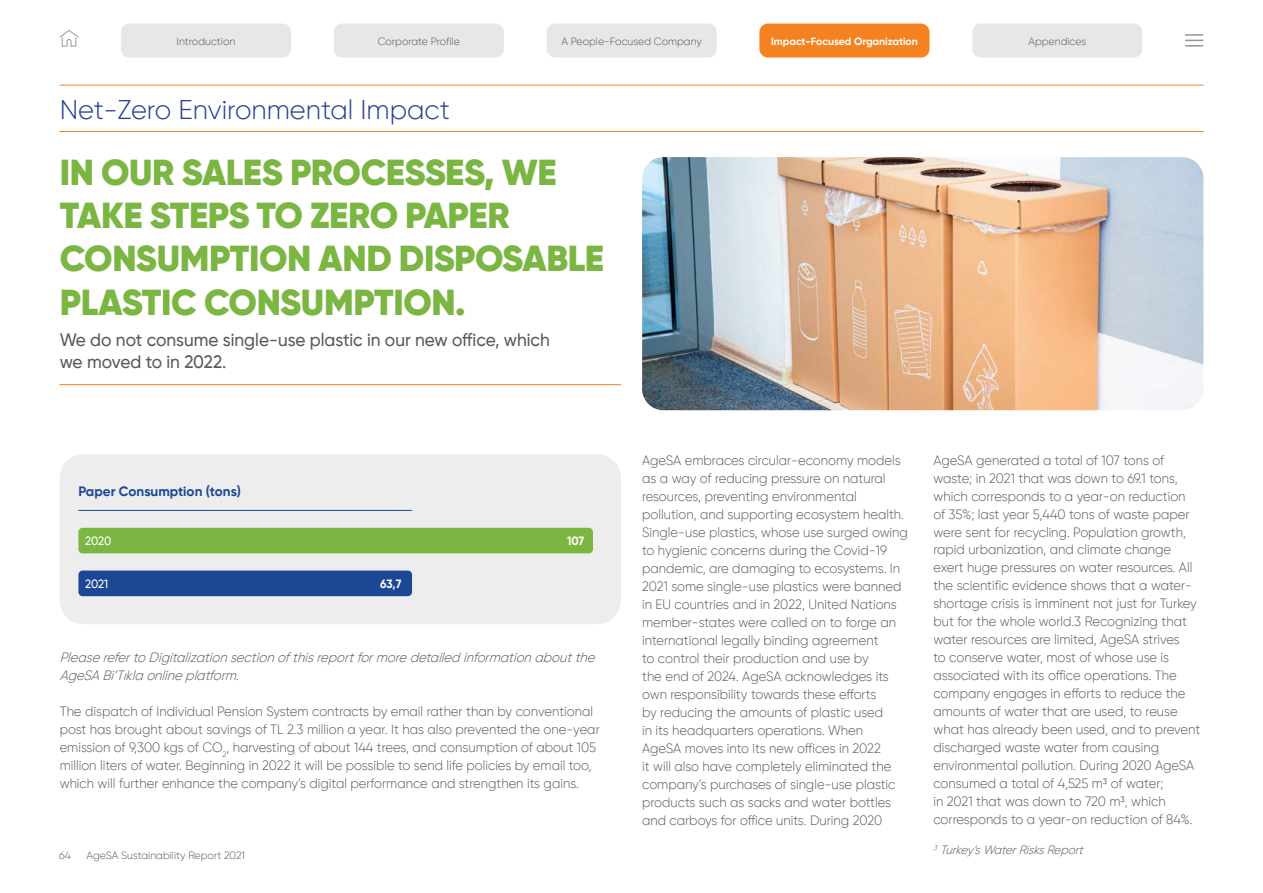
<style>
.page{position:relative;width:1263px;height:893px;background:#fff}
.page>*{position:absolute;margin:0;border:0;box-sizing:border-box;transform-origin:0 0}
.t1{font:900 36px/43.2px "Gilroy";letter-spacing:-.01em;color:#7bb642}
.t2{font:300 27px "Gilroy";color:#25408f}
.t3{font:500 18px/21.6px "Gilroy";color:#58595b;scale:.96 1}
.t4{font:300 13.5px/18px "Gilroy";color:#58595b;scale:.96 1}
.t5{font:italic 300 13.5px/18px "Gilroy";color:#58595b;scale:.96 1}
.t6{font:700 13.5px "Gilroy";color:#1b4795}
.t7{font:italic 300 12px "Gilroy";color:#58595b;scale:.96 1}
.t8{font:500 12px "Gilroy";letter-spacing:-.01em;color:#fff;scale:.96 1}
.t9{font:700 12px "Gilroy";color:#fff;scale:.96 1}
.t10{font:300 10.5px "Gilroy";color:#58595b}
.t11{font:700 10.5px "Gilroy";color:#fff}
</style>
<div class="page">
<hr style="left:60px;top:85px;width:1143px;height:1px;background:#f58220">
<div style="left:334px;top:24px;width:170px;height:34px;background:#e6e7e8;border-radius:9px"></div>
<div style="left:547px;top:24px;width:170px;height:34px;background:#e6e7e8;border-radius:9px"></div>
<div style="left:759px;top:24px;width:170px;height:34px;background:#f58220;border-radius:9px"></div>
<div style="left:972px;top:24px;width:170px;height:34px;background:#e6e7e8;border-radius:9px"></div>
<svg style="left:1185px;top:34px;width:18px;height:13px"></svg>
<svg style="left:60px;top:30px;width:18px;height:17px"></svg>
<div style="left:121px;top:24px;width:170px;height:34px;background:#e6e7e8;border-radius:9px"></div>
<div style="left:60px;top:454px;width:561px;height:170px;background:#ededee;border-radius:24px"></div>
<hr style="left:60px;top:384px;width:561px;height:1px;background:#f58220">
<hr style="left:60px;top:131px;width:1143px;height:1px;background:#f58220">
<hr style="left:78px;top:510px;width:334px;height:1px;background:#1b4795">
<div style="left:78px;top:528px;width:515px;height:25px;background:#7bb642;border-radius:4px"></div>
<div style="left:78px;top:571px;width:334px;height:25px;background:#1b4795;border-radius:4px"></div>
<img style="left:642px;top:157px;width:561px;height:253px">
<p class="t10" style="left:177px;top:35px;width:60px">Introduction</p>
<p class="t10" style="left:378px;top:35px;width:84px">Corporate Profile</p>
<p class="t10" style="left:561px;top:35px;width:142px">A People-Focused Company</p>
<p class="t11" style="left:771px;top:34px;width:148px">Impact-Focused Organization</p>
<p class="t10" style="left:1028px;top:35px;width:59px">Appendices</p>
<h2 class="t2" style="left:60px;top:93px;width:392px">Net-Zero Environmental Impact</h2>
<h1 class="t1" style="left:60px;top:151px;width:546px">IN OUR SALES PROCESSES, WE<br>TAKE STEPS TO ZERO PAPER<br>CONSUMPTION AND DISPOSABLE<br>PLASTIC CONSUMPTION.</h1>
<h3 class="t3" style="left:60px;top:329px;width:512px">We do not consume single-use plastic in our new office, which we moved to in 2022.</h3>
<p class="t6" style="left:78px;top:483px;width:164px">Paper Consumption (tons)</p>
<p class="t8" style="left:85px;top:534px;width:29px">2020</p>
<p class="t8" style="left:85px;top:576px;width:26px">2021</p>
<p class="t9" style="left:380px;top:576px;width:24px">63,7</p>
<p class="t9" style="left:567px;top:533px;width:19px">107</p>
<p class="t5" style="left:60px;top:648px;width:563px">Please refer to Digitalization section of this report for more detailed information about the<br>AgeSA Bi’Tıkla online platform.</p>
<p class="t4" style="left:60px;top:702px;width:564px">The dispatch of Individual Pension System contracts by email rather than by conventional post has brought about savings of TL 2.3 million a year. It has also prevented the one-year emission of 9,300 kgs of CO<sub>2</sub>, harvesting of about 144 trees, and consumption of about 105 million liters of water. Beginning in 2022 it will be possible to send life policies by email too, which will further enhance the company’s digital performance and strengthen its gains.</p>
<p class="t10" style="left:59px;top:849px;width:13px">64</p>
<p class="t10" style="left:87px;top:849px;width:160px">AgeSA Sustainability Report 2021</p>
<p class="t4" style="left:642px;top:451px;width:278px">AgeSA embraces circular-economy models as a way of reducing pressure on natural resources, preventing environmental pollution, and supporting ecosystem health.<br>Single-use plastics, whose use surged owing to hygienic concerns during the Covid-19 pandemic, are damaging to ecosystems. In 2021 some single-use plastics were banned in EU countries and in 2022, United Nations member-states were called on to forge an international legally binding agreement<br>to control their production and use by<br>the end of 2024. AgeSA acknowledges its own responsibility towards these efforts<br>by reducing the amounts of plastic used<br>in its headquarters operations. When<br>AgeSA moves into its new offices in 2022<br>it will also have completely eliminated the company’s purchases of single-use plastic products such as sacks and water bottles and carboys for office units. During 2020</p>
<p class="t4" style="left:933px;top:451px;width:280px">AgeSA generated a total of 107 tons of waste; in 2021 that was down to 69.1 tons, which corresponds to a year-on reduction of 35%; last year 5,440 tons of waste paper were sent for recycling. Population growth, rapid urbanization, and climate change exert huge pressures on water resources. All the scientific evidence shows that a water&shy;shortage crisis is imminent not just for Turkey but for the whole world.3 Recognizing that water resources are limited, AgeSA strives<br>to conserve water, most of whose use is associated with its office operations. The company engages in efforts to reduce the amounts of water that are used, to reuse what has already been used, and to prevent discharged waste water from causing environmental pollution. During 2020 AgeSA consumed a total of 4,525 m3 of water;<br>in 2021 that was down to 720 m3, which corresponds to a year-on reduction of 84%.</p>
<p class="t7" style="left:933px;top:842px;width:161px"><sup>3</sup> Turkey’s Water Risks Report</p>
</div>
